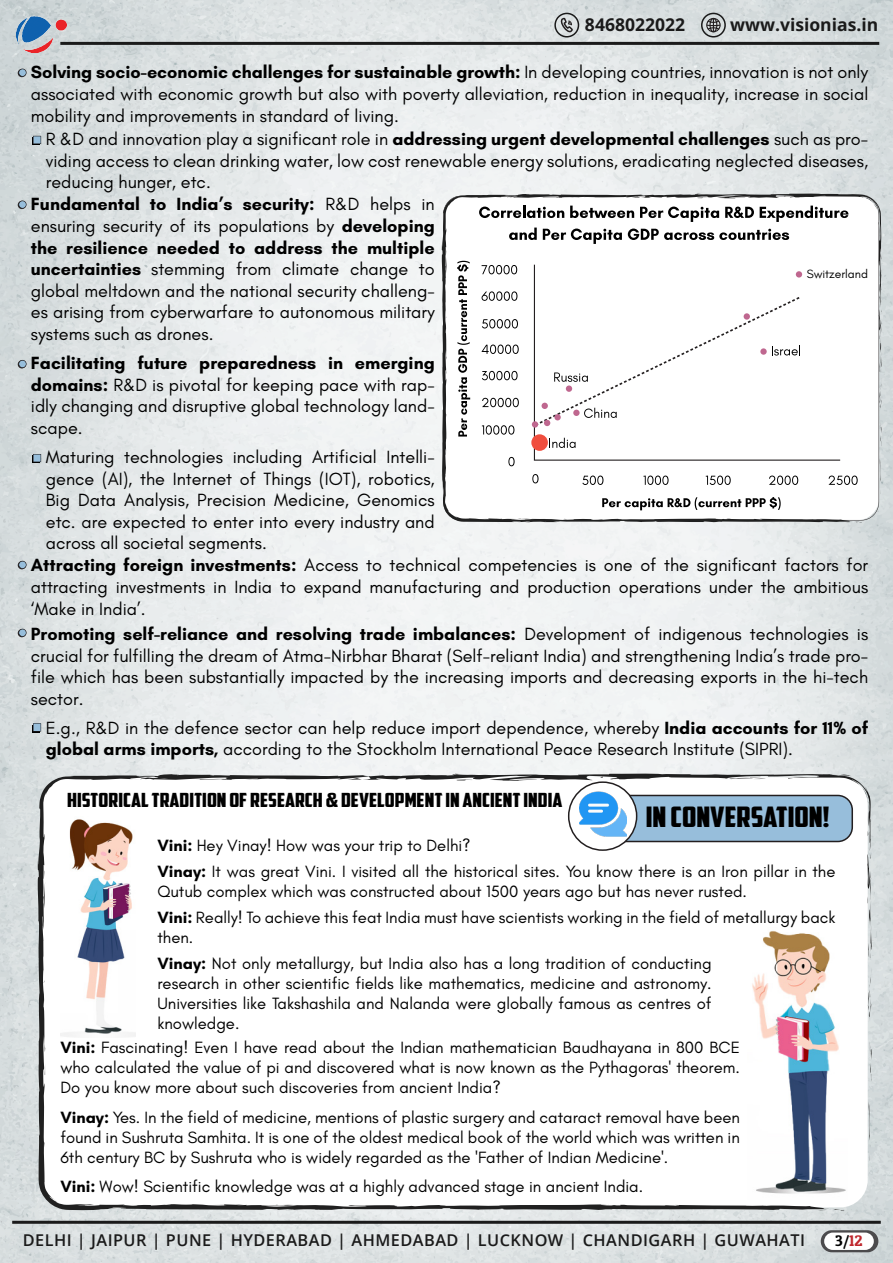
<style>
.page{position:relative;width:893px;height:1263px;background:#fff}
.page>*{position:absolute;margin:0;border:0;box-sizing:border-box;transform-origin:0 0}
.t1{font:28.2px "American Captain";color:#000;scale:1.17 1}
.t2{font:19.5px "American Captain";color:#000;scale:1.17 1}
.t3{font:18px/21.6px "Glacial Indifference";color:#000;text-align:justify}
.t4{font:700 18px "Glacial Indifference";color:#000}
.t5{font:17.55px "Open Sans";color:#1a1a1a}
.t6{font:16.65px/20px "Glacial Indifference";color:#000;text-align:justify}
.t7{font:600 16.2px "Open Sans";letter-spacing:.03em;color:#1a1a1a}
.t8{font:15.3px "Patua One";color:#000}
.t9{font:12.15px "Glacial Indifference";color:#000}
.s1{font-weight:700}
.s2{font-weight:400}
.s3{color:#bf272d}
</style>
<div class="page">
<img style="left:0;top:0;width:893px;height:1263px">
<div style="left:554px;top:13px;width:25px;height:25px;border:2px solid #1a1a1a;border-radius:50%"></div>
<svg style="left:559px;top:14px;width:15px;height:19px"></svg>
<div style="left:701px;top:13px;width:25px;height:25px;border:2px solid #1a1a1a;border-radius:50%"></div>
<svg style="left:705px;top:18px;width:16px;height:14px"></svg>
<hr style="left:60px;top:42px;width:819px;height:3px;background:#1a1a1a">
<img style="left:17px;top:17px;width:49px;height:36px">
<hr style="left:12px;top:1221px;width:869px;height:3px;background:#1a1a1a">
<div style="left:821px;top:1230px;width:57px;height:22px;background:#4c4b4d;border-radius:11px"></div>
<div style="left:824px;top:1232px;width:50px;height:18px;background:#fff;border-radius:9px"></div>
<svg style="left:871px;top:1041px;width:1px;height:44px"></svg>
<svg style="left:871px;top:967px;width:1px;height:54px"></svg>
<svg style="left:37px;top:773px;width:834px;height:437px"></svg>
<svg style="left:133px;top:777px;width:19px;height:3px"></svg>
<svg style="left:867px;top:831px;width:5px;height:129px"></svg>
<svg style="left:841px;top:774px;width:31px;height:49px"></svg>
<svg style="left:712px;top:774px;width:60px;height:5px"></svg>
<svg style="left:454px;top:773px;width:21px;height:8px"></svg>
<svg style="left:833px;top:1209px;width:11px;height:2px"></svg>
<svg style="left:44px;top:971px;width:1px;height:12px"></svg>
<svg style="left:44px;top:1063px;width:1px;height:13px"></svg>
<div style="left:591px;top:795px;width:261px;height:46px;background:#97bedb;border-radius:14px"></div>
<div style="left:590px;top:795px;width:263px;height:47px;border:2px solid #231f20;border-radius:14px"></div>
<div style="left:569px;top:782px;width:68px;height:68px;background:#fff;border-radius:50%"></div>
<div style="left:568px;top:781px;width:69px;height:70px;border:2px solid #231f20;border-radius:50%"></div>
<img style="left:579px;top:790px;width:47px;height:47px">
<img style="left:60px;top:816px;width:75px;height:222px">
<img style="left:748px;top:927px;width:99px;height:272px">
<svg style="left:18px;top:69px;width:9px;height:8px"></svg>
<svg style="left:18px;top:201px;width:9px;height:8px"></svg>
<svg style="left:18px;top:561px;width:9px;height:8px"></svg>
<svg style="left:18px;top:629px;width:9px;height:8px"></svg>
<svg style="left:18px;top:360px;width:9px;height:8px"></svg>
<div style="left:32px;top:137px;width:8px;height:8px;background:#000"></div>
<svg style="left:33px;top:136px;width:8px;height:8px"></svg>
<div style="left:32px;top:455px;width:8px;height:8px;background:#000"></div>
<svg style="left:33px;top:454px;width:8px;height:8px"></svg>
<div style="left:32px;top:725px;width:8px;height:8px;background:#121011"></div>
<svg style="left:33px;top:723px;width:8px;height:8px"></svg>
<svg style="left:441px;top:193px;width:440px;height:329px"></svg>
<svg style="left:479px;top:193px;width:403px;height:256px"></svg>
<svg style="left:846px;top:522px;width:16px;height:1px"></svg>
<svg style="left:442px;top:304px;width:5px;height:14px"></svg>
<p class="t5" style="left:585px;top:13px;width:102px">8468022022</p>
<p class="t5" style="left:730px;top:13px;width:150px">www.visionias.in</p>
<p class="t3" style="left:31px;top:62px;width:839px"><span class="s1">Solving socio-economic challenges for sustainable growth:</span> In developing countries, innovation is not only associated with economic growth but also with poverty alleviation, reduction in inequality, increase in social mobility and improvements in standard of living.</p>
<p class="t3" style="left:46px;top:128px;width:824px">R &amp;D and innovation play a significant role in <span class="s1">addressing urgent developmental challenges</span> such as pro-</p>
<p class="t3" style="left:46px;top:150px;width:824px">viding access to clean drinking water, low cost renewable energy solutions, eradicating neglected diseases,</p>
<p class="t3" style="left:46px;top:172px;width:166px">reducing hunger, etc.</p>
<p class="t4" style="left:31px;top:193px;width:405px">Fundamental to India’s security: <span class="s2">R&amp;D helps in</span></p>
<p class="t3" style="left:31px;top:215px;width:405px">ensuring security of its populations by <span class="s1">developing</span></p>
<p class="t4" style="left:31px;top:236px;width:405px">the resilience needed to address the multiple</p>
<p class="t3" style="left:31px;top:259px;width:405px"><span class="s1">uncertainties</span> stemming from climate change to</p>
<p class="t3" style="left:31px;top:280px;width:405px">global meltdown and the national security challeng-</p>
<p class="t3" style="left:31px;top:302px;width:405px">es arising from cyberwarfare to autonomous military</p>
<p class="t3" style="left:31px;top:323px;width:184px">systems such as drones.</p>
<p class="t3" style="left:31px;top:352px;width:405px"><span class="s1">Facilitating future preparedness in emerging domains:</span> R&amp;D is pivotal for keeping pace with rap&shy;idly changing and disruptive global technology land&shy;scape.</p>
<p class="t3" style="left:46px;top:446px;width:390px">Maturing technologies including Artificial Intelli&shy;gence (AI), the Internet of Things (IOT), robotics, Big Data Analysis, Precision Medicine, Genomics etc. are expected to enter into every industry and across all societal segments.</p>
<p class="t9" style="left:807px;top:267px;width:63px">Switzerland</p>
<p class="t3" style="left:31px;top:555px;width:839px"><span class="s1">Attracting foreign investments:</span> Access to technical competencies is one of the significant factors for attracting investments in India to expand manufacturing and production operations under the ambitious ‘Make in India’.</p>
<p class="t3" style="left:31px;top:623px;width:839px"><span class="s1">Promoting self-reliance and resolving trade imbalances:</span> Development of indigenous technologies is crucial for fulfilling the dream of Atma-Nirbhar Bharat (Self-reliant India) and strengthening India’s trade pro&shy;file which has been substantially impacted by the increasing imports and decreasing exports in the hi-tech sector.</p>
<p class="t3" style="left:46px;top:717px;width:824px">E.g., R&amp;D in the defence sector can help reduce import dependence, whereby <span class="s1">India accounts for 11% of global arms imports,</span> according to the Stockholm International Peace Research Institute (SIPRI).</p>
<p class="t2" style="left:67px;top:788px;width:425px">HISTORICAL TRADITION OF RESEARCH &amp; DEVELOPMENT IN ANCIENT INDIA</p>
<h1 class="t1" style="left:646px;top:799px;width:158px">IN CONVERSATION!</h1>
<p class="t6" style="left:157px;top:832px;width:680px;line-height:26px"><span class="s1">Vini:</span> Hey Vinay! How was your trip to Delhi?<br><span class="s1">Vinay:</span> It was great Vini. I visited all the historical sites. You know there is an Iron pillar in the</p>
<p class="t6" style="left:157px;top:878px;width:680px;line-height:26px">Qutub complex which was constructed about 1500 years ago but has never rusted.<br><span class="s1">Vini:</span> Really! To achieve this feat India must have scientists working in the field of metallurgy back</p>
<p class="t6" style="left:157px;top:927px;width:37px">then.</p>
<p class="t6" style="left:157px;top:954px;width:556px"><span class="s1">Vinay:</span> Not only metallurgy, but India also has a long tradition of conducting research in other scientific fields like mathematics, medicine and astronomy.<br>Universities like Takshashila and Nalanda were globally famous as centres of knowledge.</p>
<p class="t6" style="left:60px;top:1038px;width:681px"><span class="s1">Vini:</span> Fascinating! Even I have read about the Indian mathematician Baudhayana in 800 BCE who calculated the value of pi and discovered what is now known as the Pythagoras' theorem.<br>Do you know more about such discoveries from ancient India?</p>
<p class="t6" style="left:60px;top:1107px;width:681px"><span class="s1">Vinay:</span> Yes. In the field of medicine, mentions of plastic surgery and cataract removal have been found in Sushruta Samhita. It is one of the oldest medical book of the world which was written in 6th century BC by Sushruta who is widely regarded as the 'Father of Indian Medicine'.</p>
<p class="t6" style="left:60px;top:1177px;width:584px"><span class="s1">Vini:</span> Wow! Scientific knowledge was at a highly advanced stage in ancient India.</p>
<p class="t7" style="left:23px;top:1229px;width:784px">DELHI | JAIPUR | PUNE | HYDERABAD | AHMEDABAD | LUCKNOW | CHANDIGARH | GUWAHATI</p>
<p class="t8" style="left:835px;top:1231px;width:29px">3/<span class="s3">12</span></p>
</div>
